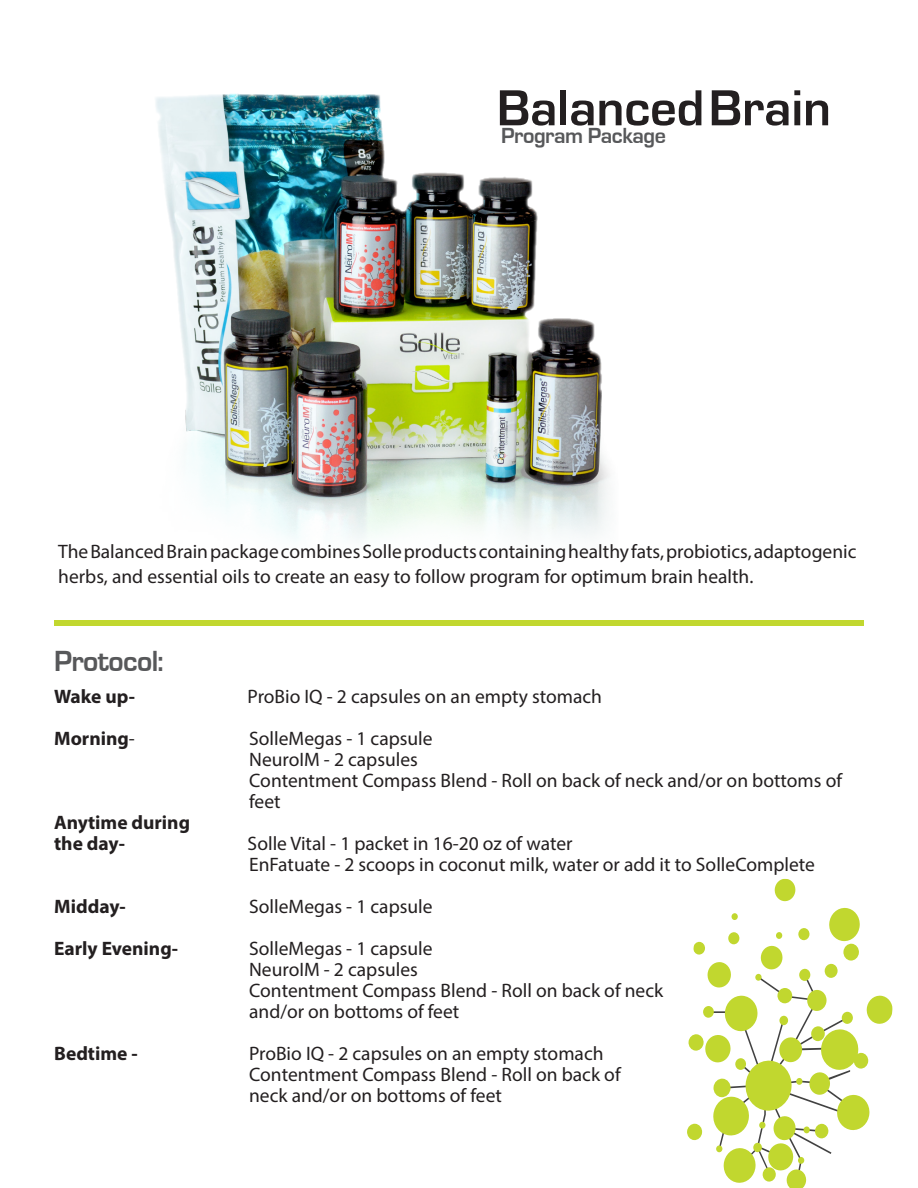
<style>
.page{position:relative;width:918px;height:1188px;background:#fff}
.page>*{position:absolute;margin:0;border:0;box-sizing:border-box;transform-origin:0 0}
.t1{font:700 52.5px "Eurostile";color:#231f20}
.t2{font:700 30px "Eurostile";letter-spacing:-.02em;color:#57585a}
.t3{font:700 22.5px "Eurostile";letter-spacing:-.02em;color:#57585a}
.t4{font:19.5px/21px "Myriad Pro";color:#231f20}
.t5{font:700 19.5px "Myriad Pro";color:#231f20}
.s1{font-weight:400}
</style>
<div class="page">
<div style="left:54px;top:620px;width:809px;height:6px;background:#c1d72f"></div>
<svg style="left:688px;top:1034px;width:16px;height:17px"></svg>
<svg style="left:687px;top:1123px;width:15px;height:17px"></svg>
<svg style="left:693px;top:878px;width:200px;height:310px"></svg>
<img style="left:155px;top:93px;width:455px;height:446px">
<p class="t1" style="left:497px;top:79px;width:336px">Balanced Brain</p>
<p class="t3" style="left:501px;top:123px;width:166px">Program Package</p>
<p class="t4" style="left:58px;top:538px;width:800px;line-height:25.5px">The Balanced Brain package combines Solle products containing healthy fats, probiotics, adaptogenic herbs, and essential oils to create an easy to follow program for optimum brain health.</p>
<p class="t2" style="left:54px;top:644px;width:111px">Protocol:</p>
<p class="t5" style="left:54px;top:684px;width:82px">Wake up-</p>
<p class="t4" style="left:248px;top:686px;width:356px">ProBio IQ - 2 capsules on an empty stomach</p>
<p class="t5" style="left:54px;top:726px;width:82px">Morning<span class="s1">-</span></p>
<p class="t4" style="left:249px;top:728px;width:185px">SolleMegas - 1 capsule</p>
<p class="t4" style="left:249px;top:749px;width:170px">NeuroIM - 2 capsules</p>
<p class="t4" style="left:249px;top:770px;width:594px">Contentment Compass Blend - Roll on back of neck and/or on bottoms of feet</p>
<p class="t5" style="left:54px;top:810px;width:138px">Anytime during</p>
<p class="t5" style="left:54px;top:831px;width:72px">the day-</p>
<p class="t4" style="left:248px;top:833px;width:326px">Solle Vital - 1 packet in 16-20 oz of water</p>
<p class="t4" style="left:249px;top:854px;width:567px">EnFatuate - 2 scoops in coconut milk, water or add it to SolleComplete</p>
<p class="t5" style="left:54px;top:894px;width:73px">Midday-</p>
<p class="t4" style="left:249px;top:896px;width:185px">SolleMegas - 1 capsule</p>
<p class="t5" style="left:54px;top:936px;width:125px">Early Evening-</p>
<p class="t4" style="left:249px;top:938px;width:185px">SolleMegas - 1 capsule</p>
<p class="t4" style="left:249px;top:959px;width:170px">NeuroIM - 2 capsules</p>
<p class="t4" style="left:249px;top:980px;width:416px">Contentment Compass Blend - Roll on back of neck</p>
<p class="t4" style="left:249px;top:1001px;width:212px">and/or on bottoms of feet</p>
<p class="t5" style="left:54px;top:1041px;width:85px">Bedtime -</p>
<p class="t4" style="left:249px;top:1043px;width:356px">ProBio IQ - 2 capsules on an empty stomach</p>
<p class="t4" style="left:249px;top:1064px;width:373px">Contentment Compass Blend - Roll on back of</p>
<p class="t4" style="left:249px;top:1085px;width:254px">neck and/or on bottoms of feet</p>
</div>
